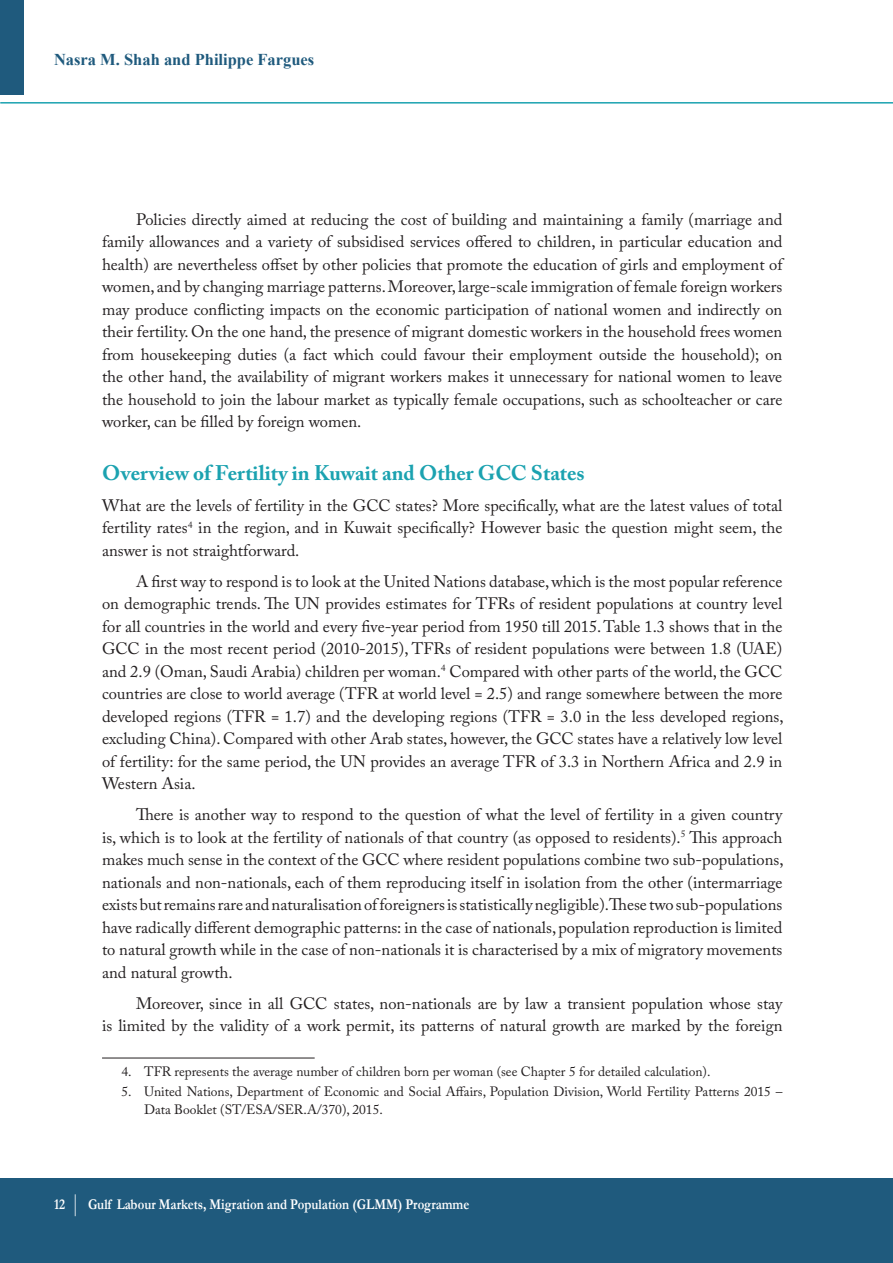
<style>
.page{position:relative;width:893px;height:1263px;background:#fff}
.page>*{position:absolute;margin:0;border:0;box-sizing:border-box;transform-origin:0 0}
.t1{font:700 21px "Adobe Caslon Pro";color:#1ba2b0}
.t2{font:16.5px/22.5px "Adobe Caslon Pro";color:#231f20;text-align:justify}
.t3{font:700 16.5px "Times New Roman";color:#1f5a7d}
.t4{font:700 15px "Garamond";color:#fff;scale:.85 1}
.t5{font:13.5px/18px "Adobe Caslon Pro";color:#231f20}
</style>
<div class="page">
<div style="left:0;top:1179px;width:893px;height:84px;background:#1f5a7d"></div>
<hr style="left:0;top:102px;width:893px;height:2px;background:#1ba2b0">
<div style="left:0;top:0;width:24px;height:94px;background:#1f5a7d"></div>
<svg style="left:75px;top:1194px;width:1px;height:22px"></svg>
<hr style="left:102px;top:1058px;width:213px;height:1px;background:#231f20">
<p class="t3" style="left:54px;top:48px;width:262px">Nasra M. Shah and Philippe Fargues</p>
<p class="t2" style="left:102px;top:208px;width:682px;text-indent:34px">Policies directly aimed at reducing the cost of building and maintaining a family (marriage and family allowances and a variety of subsidised services offered to children, in particular education and health) are nevertheless offset by other policies that promote the education of girls and employment of women, and by changing marriage patterns. Moreover, large-scale immigration of female foreign workers may produce conflicting impacts on the economic participation of national women and indirectly on their fertility. On the one hand, the presence of migrant domestic workers in the household frees women from housekeeping duties (a fact which could favour their employment outside the household); on the other hand, the availability of migrant workers makes it unnecessary for national women to leave the household to join the labour market as typically female occupations, such as schoolteacher or care worker, can be filled by foreign women.</p>
<p class="t1" style="left:102px;top:460px;width:484px">Overview of Fertility in Kuwait and Other GCC States</p>
<p class="t2" style="left:102px;top:494px;width:682px">What are the levels of fertility in the GCC states? More specifically, what are the latest values of total fertility rates<sup>4</sup> in the region, and in Kuwait specifically? However basic the question might seem, the answer is not straightforward.</p>
<p class="t2" style="left:102px;top:570px;width:683px;text-indent:34px">A first way to respond is to look at the United Nations database, which is the most popular reference on demographic trends. The UN provides estimates for TFRs of resident populations at country level for all countries in the world and every five-year period from 1950 till 2015. Table 1.3 shows that in the GCC in the most recent period (2010-2015), TFRs of resident populations were between 1.8 (UAE) and 2.9 (Oman, Saudi Arabia) children per woman.<sup>4</sup> Compared with other parts of the world, the GCC countries are close to world average (TFR at world level = 2.5) and range somewhere between the more developed regions (TFR = 1.7) and the developing regions (TFR = 3.0 in the less developed regions, excluding China). Compared with other Arab states, however, the GCC states have a relatively low level of fertility: for the same period, the UN provides an average TFR of 3.3 in Northern Africa and 2.9 in Western Asia.</p>
<p class="t2" style="left:102px;top:803px;width:683px;text-indent:34px">There is another way to respond to the question of what the level of fertility in a given country is, which is to look at the fertility of nationals of that country (as opposed to residents).<sup>5</sup> This approach makes much sense in the context of the GCC where resident populations combine two sub-populations, nationals and non-nationals, each of them reproducing itself in isolation from the other (intermarriage exists but remains rare and naturalisation of foreigners is statistically negligible). These two sub-populations have radically different demographic patterns: in the case of nationals, population reproduction is limited to natural growth while in the case of non-nationals it is characterised by a mix of migratory movements and natural growth.</p>
<p class="t2" style="left:102px;top:992px;width:682px;text-align:right">Moreover, since in all GCC states, non-nationals are by law a transient population whose stay<br>is limited by the validity of a work permit, its patterns of natural growth are marked by the foreign</p>
<p class="t5" style="left:122px;top:1062px;width:590px">4. TFR represents the average number of children born per woman (see Chapter 5 for detailed calculation).</p>
<p class="t5" style="left:144px;top:1082px;width:640px;text-indent:-23px">5. United Nations, Department of Economic and Social Affairs, Population Division, World Fertility Patterns 2015 –<br>Data Booklet (ST/ESA/SER.A/370), 2015.</p>
<p class="t4" style="left:54px;top:1195px;width:14px">12</p>
<p class="t4" style="left:88px;top:1195px;width:450px">Gulf Labour Markets, Migration and Population (GLMM) Programme</p>
</div>
